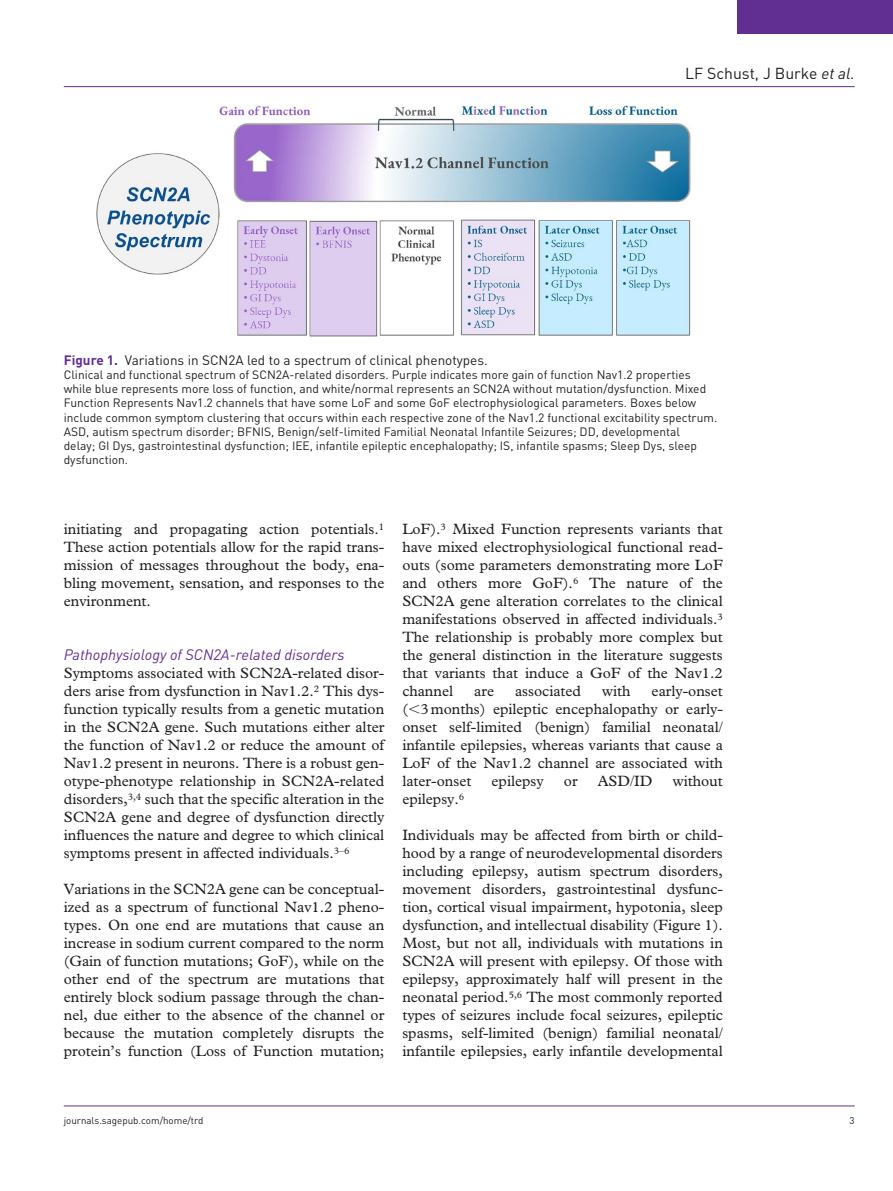
<style>
.page{position:relative;width:893px;height:1191px;background:#fff}
.page>*{position:absolute;margin:0;border:0;box-sizing:border-box;transform-origin:0 0}
.t1{font:15.75px "DIN";color:#231f20}
.t2{font:15px/18px "Plantin Std";color:#231f20;text-align:justify}
.t3{font:italic 15px "DIN";color:#612f92}
.t4{font:13.5px "DIN";color:#231f20}
.t5{font:12px/14.2px "DIN";color:#231f20}
.t6{font:9.75px "DIN";color:#231f20}
.s1{font-style:italic}
.s2{font-weight:700;color:#612f92}
</style>
<div class="page">
<hr style="left:64px;top:86px;width:791px;height:1px;background:#612f92">
<hr style="left:64px;top:1105px;width:791px;height:1px;background:#612f92">
<div style="left:738px;top:0;width:155px;height:34px;background:#612f92"></div>
<img style="left:96px;top:106px;width:594px;height:231px">
<p class="t1" style="left:685px;top:63px;width:171px">LF Schust, J Burke <span class="s1">et al.</span></p>
<p class="t4" style="left:64px;top:351px;width:425px"><span class="s2">Figure 1.</span> Variations in SCN2A led to a spectrum of clinical phenotypes.</p>
<p class="t5" style="left:64px;top:367px;width:655px">Clinical and functional spectrum of SCN2A-related disorders. Purple indicates more gain of function Nav1.2 properties while blue represents more loss of function, and white/normal represents an SCN2A without mutation/dysfunction. Mixed Function Represents Nav1.2 channels that have some LoF and some GoF electrophysiological parameters. Boxes below include common symptom clustering that occurs within each respective zone of the Nav1.2 functional excitability spectrum.<br>ASD, autism spectrum disorder; BFNIS, Benign/self-limited Familial Neonatal Infantile Seizures; DD, developmental<br>delay; GI Dys, gastrointestinal dysfunction; IEE, infantile epileptic encephalopathy; IS, infantile spasms; Sleep Dys, sleep dysfunction.</p>
<p class="t2" style="left:64px;top:520px;width:322px">initiating and propagating action potentials.<sup>1<br></sup>These action potentials allow for the rapid trans&shy;mission of messages throughout the body, ena&shy;bling movement, sensation, and responses to the environment.</p>
<p class="t3" style="left:64px;top:645px;width:282px">Pathophysiology of SCN2A-related disorders</p>
<p class="t2" style="left:64px;top:664px;width:322px">Symptoms associated with SCN2A-related disor&shy;ders arise from dysfunction in Nav1.2.<sup>2</sup> This dys&shy;function typically results from a genetic mutation in the SCN2A gene. Such mutations either alter the function of Nav1.2 or reduce the amount of Nav1.2 present in neurons. There is a robust gen&shy;otype-phenotype relationship in SCN2A-related disorders,<sup>3,4</sup> such that the specific alteration in the SCN2A gene and degree of dysfunction directly influences the nature and degree to which clinical symptoms present in affected individuals.<sup>3–6</sup></p>
<p class="t2" style="left:64px;top:880px;width:322px">Variations in the SCN2A gene can be conceptual&shy;ized as a spectrum of functional Nav1.2 pheno&shy;types. On one end are mutations that cause an increase in sodium current compared to the norm (Gain of function mutations; GoF), while on the other end of the spectrum are mutations that entirely block sodium passage through the chan&shy;nel, due either to the absence of the channel or because the mutation completely disrupts the protein’s function (Loss of Function mutation;</p>
<p class="t2" style="left:402px;top:520px;width:322px">LoF).<sup>3</sup> Mixed Function represents variants that have mixed electrophysiological functional read&shy;outs (some parameters demonstrating more LoF and others more GoF).<sup>6</sup> The nature of the SCN2A gene alteration correlates to the clinical manifestations observed in affected individuals.<sup>3<br></sup>The relationship is probably more complex but the general distinction in the literature suggests that variants that induce a GoF of the Nav1.2 channel</p>
<p class="t2" style="left:402px;top:682px;width:322px;text-indent:249px">early-onset ( 3months) epileptic encephalopathy or early&shy;onset self-limited (benign) familial neonatal/ infantile epilepsies, whereas variants that cause a LoF of the Nav1.2 channel are associated with later-onset</p>
<p class="t2" style="left:474px;top:682px;width:21px">are</p>
<p class="t2" style="left:515px;top:682px;width:68px">associated</p>
<p class="t2" style="left:602px;top:682px;width:30px">with</p>
<p class="t2" style="left:492px;top:772px;width:54px">epilepsy</p>
<p class="t2" style="left:564px;top:772px;width:15px">or</p>
<p class="t2" style="left:598px;top:772px;width:56px">ASD/ID</p>
<p class="t2" style="left:673px;top:772px;width:52px">without</p>
<p class="t2" style="left:402px;top:790px;width:63px">epilepsy.<sup>6</sup></p>
<p class="t2" style="left:402px;top:826px;width:322px">Individuals may be affected from birth or child&shy;hood by a range of neurodevelopmental disorders including epilepsy, autism spectrum disorders, movement disorders, gastrointestinal dysfunc&shy;tion, cortical visual impairment, hypotonia, sleep dysfunction, and intellectual disability (Figure 1).<br>Most, but not all, individuals with mutations in SCN2A will present with epilepsy. Of those with epilepsy, approximately half will present in the neonatal period.<sup>5,6</sup> The most commonly reported types of seizures include focal seizures, epileptic spasms, self-limited (benign) familial neonatal/ infantile epilepsies, early infantile developmental</p>
<p class="t6" style="left:64px;top:1114px;width:141px">journals.sagepub.com/home/trd</p>
<p class="t6" style="left:850px;top:1114px;width:7px">3</p>
</div>
